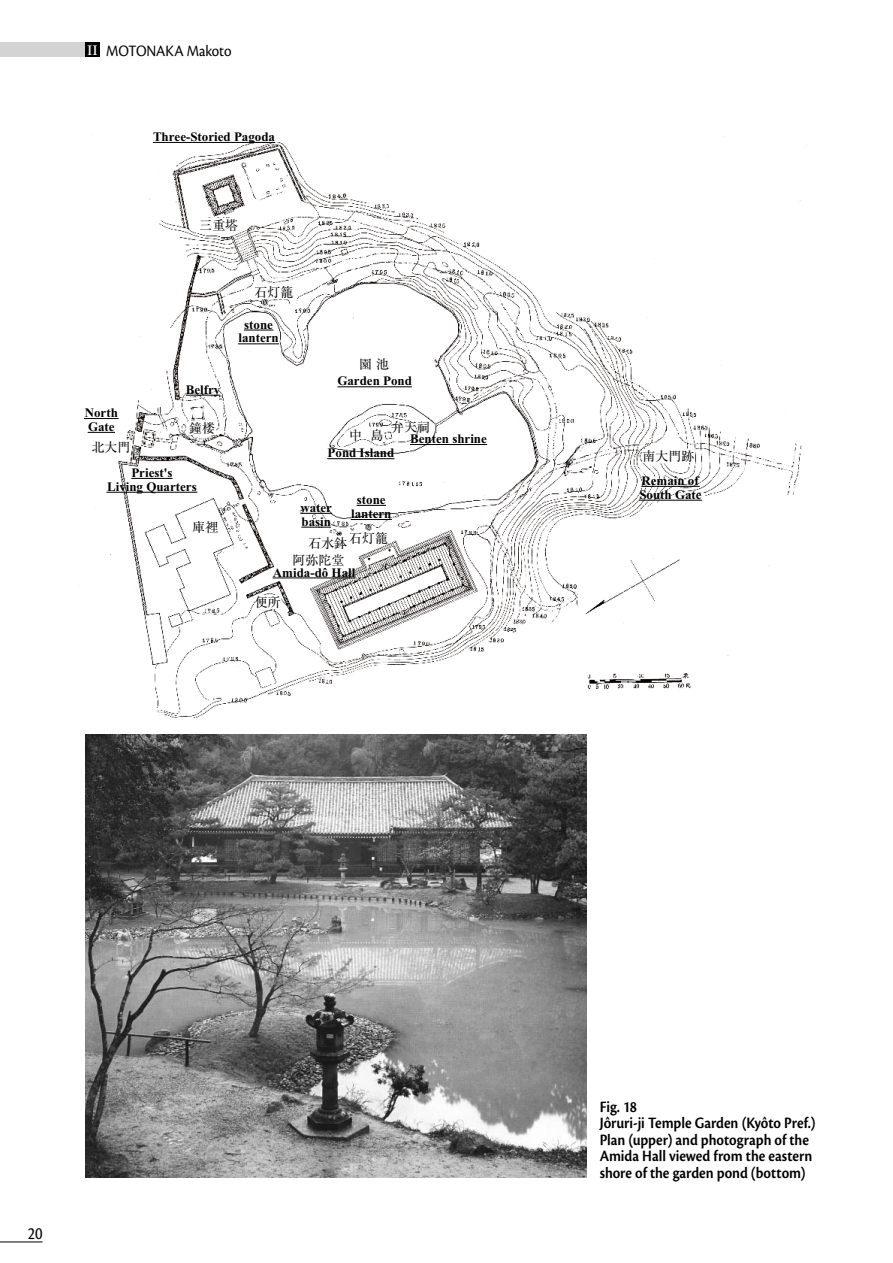
<style>
.page{position:relative;width:893px;height:1263px;background:#fff}
.page>*{position:absolute;margin:0;border:0;box-sizing:border-box;transform-origin:0 0}
.t1{font:18px "Cronos Pro";color:#000;scale:.9 1}
.t2{font:600 16.5px/16.5px "Cronos Pro";letter-spacing:-.005em;color:#000;scale:.9 1}
.t3{font:16.5px "Cronos Pro";letter-spacing:-.005em;color:#000;scale:.9 1}
.t4{font:600 13.5px "Adobe Caslon Pro";color:#fff;scale:.9 1}
.t5{font:700 12.9px/13.8px "Times New Roman";color:#000}
.t6{font:12.9px "Ryumin Pro Regular 90 pv RKSJ H";color:#000}
</style>
<div class="page">
<div style="left:85px;top:43px;width:15px;height:14px;background:#000"></div>
<hr style="left:0;top:1242px;width:43px;height:1px;background:#000">
<div style="left:0;top:43px;width:85px;height:14px;background:#d3d3d4"></div>
<img style="left:79px;top:134px;width:729px;height:584px">
<div style="left:292px;top:555px;width:56px;height:14px;background:#fff"></div>
<div style="left:198px;top:218px;width:43px;height:14px;background:#fff"></div>
<div style="left:253px;top:286px;width:43px;height:13px;background:#fff"></div>
<div style="left:348px;top:531px;width:38px;height:14px;background:#fff"></div>
<svg style="left:350px;top:425px;width:63px;height:14px"></svg>
<div style="left:642px;top:449px;width:52px;height:13px;background:#fff"></div>
<div style="left:355px;top:358px;width:43px;height:13px;background:#fff"></div>
<div style="left:188px;top:421px;width:28px;height:14px;background:#fff"></div>
<div style="left:190px;top:520px;width:31px;height:13px;background:#fff"></div>
<div style="left:255px;top:596px;width:26px;height:13px;background:#fff"></div>
<div style="left:308px;top:536px;width:40px;height:14px;background:#fff"></div>
<div style="left:91px;top:441px;width:40px;height:14px;background:#fff"></div>
<hr style="left:84px;top:418px;width:35px;height:1px;background:#000">
<svg style="left:88px;top:432px;width:27px;height:1px"></svg>
<hr style="left:641px;top:486px;width:59px;height:1px;background:#000">
<hr style="left:639px;top:500px;width:63px;height:1px;background:#000">
<hr style="left:337px;top:386px;width:75px;height:1px;background:#000">
<hr style="left:153px;top:142px;width:122px;height:1px;background:#000">
<hr style="left:186px;top:395px;width:34px;height:1px;background:#000">
<hr style="left:131px;top:478px;width:42px;height:1px;background:#000">
<hr style="left:106px;top:492px;width:91px;height:1px;background:#000">
<hr style="left:327px;top:458px;width:68px;height:1px;background:#000">
<hr style="left:410px;top:444px;width:77px;height:1px;background:#000">
<svg style="left:357px;top:505px;width:29px;height:1px"></svg>
<hr style="left:351px;top:519px;width:41px;height:1px;background:#000">
<hr style="left:300px;top:513px;width:32px;height:1px;background:#000">
<hr style="left:301px;top:527px;width:30px;height:1px;background:#000">
<svg style="left:244px;top:330px;width:29px;height:1px"></svg>
<hr style="left:238px;top:343px;width:41px;height:1px;background:#000">
<hr style="left:273px;top:578px;width:83px;height:1px;background:#000">
<img style="left:85px;top:734px;width:502px;height:444px">
<p class="t4" style="left:88px;top:42px;width:12px">II</p>
<p class="t3" style="left:106px;top:42px;width:141px">MOTONAKA Makoto</p>
<p class="t5" style="left:153px;top:130px;width:124px">Three-Storied Pagoda</p>
<p class="t6" style="left:199px;top:215px;width:40px">三重塔</p>
<p class="t6" style="left:255px;top:282px;width:40px">石灯籠</p>
<p class="t5" style="left:186px;top:382px;width:36px">Belfry</p>
<p class="t5" style="left:238px;top:317px;width:42px;text-align:center">stone lantern</p>
<p class="t5" style="left:85px;top:406px;width:35px">North<br>Gate</p>
<p class="t6" style="left:92px;top:437px;width:40px">北大門</p>
<p class="t6" style="left:189px;top:418px;width:27px">鐘楼</p>
<p class="t5" style="left:107px;top:466px;width:91px;text-align:center">Priest's<br>Living Quarters</p>
<p class="t6" style="left:359px;top:354px;width:32px">園 池</p>
<p class="t5" style="left:337px;top:374px;width:76px">Garden Pond</p>
<p class="t6" style="left:349px;top:424px;width:36px">中 島</p>
<p class="t6" style="left:391px;top:417px;width:40px">弁天祠</p>
<p class="t5" style="left:410px;top:432px;width:78px">Benten shrine</p>
<p class="t5" style="left:328px;top:446px;width:68px">Pond Island</p>
<p class="t6" style="left:192px;top:517px;width:27px">庫裡</p>
<p class="t5" style="left:300px;top:501px;width:33px">water basin</p>
<p class="t5" style="left:351px;top:492px;width:42px;text-align:center">stone lantern</p>
<p class="t6" style="left:349px;top:528px;width:40px">石灯籠</p>
<p class="t6" style="left:308px;top:533px;width:40px">石水鉢</p>
<p class="t6" style="left:293px;top:550px;width:53px">阿弥陀堂</p>
<p class="t5" style="left:273px;top:565px;width:84px">Amida-dô Hall</p>
<p class="t6" style="left:255px;top:592px;width:27px">便所</p>
<p class="t6" style="left:643px;top:446px;width:53px">南大門跡</p>
<p class="t5" style="left:639px;top:474px;width:64px">Remain of<br>South Gate</p>
<h1 class="t1" style="left:28px;top:1223px;width:18px">20</h1>
<p class="t2" style="left:600px;top:1099px;width:241px">Fig. 18<br>Jôruri-ji Temple Garden (Kyôto Pref.)<br>Plan (upper) and photograph of the<br>Amida Hall viewed from the eastern shore of the garden pond (bottom)</p>
</div>
